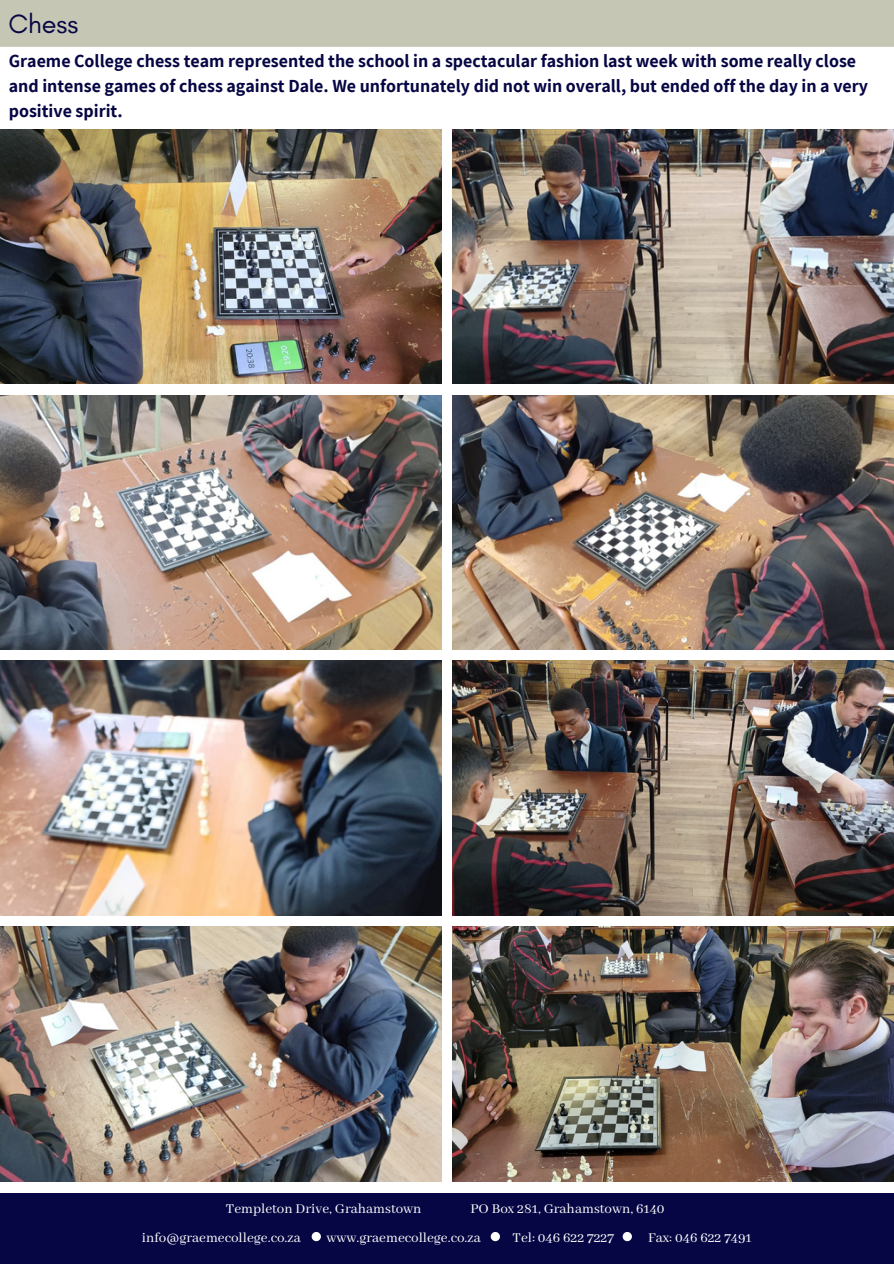
<style>
.page{position:relative;width:894px;height:1264px;background:#fff}
.page>*{position:absolute;margin:0;border:0;box-sizing:border-box;transform-origin:0 0}
.t1{font:27px "Glacial Indifference";color:#060644}
.t2{font:700 18px/24.8px "Assistant";color:#060644}
.t3{font:15px "Abhaya Libre";color:#fff}
</style>
<div class="page">
<img style="left:0;top:129px;width:441px;height:255px">
<img style="left:452px;top:129px;width:441px;height:255px">
<img style="left:0;top:395px;width:441px;height:254px">
<img style="left:452px;top:395px;width:441px;height:254px">
<img style="left:0;top:660px;width:441px;height:255px">
<img style="left:452px;top:660px;width:441px;height:255px">
<img style="left:0;top:926px;width:441px;height:255px">
<img style="left:452px;top:926px;width:441px;height:255px">
<div style="left:0;top:1193px;width:893px;height:70px;background:#060644"></div>
<svg style="left:490px;top:1231px;width:10px;height:10px"></svg>
<svg style="left:622px;top:1231px;width:9px;height:10px"></svg>
<svg style="left:311px;top:1231px;width:10px;height:10px"></svg>
<div style="left:0;top:0;width:893px;height:47px;background:#c6c6b5"></div>
<p class="t1" style="left:8px;top:7px;width:71px">Chess</p>
<p class="t2" style="left:9px;top:48px;width:860px">Graeme College chess team represented the school in a spectacular fashion last week with some really close and intense games of chess against Dale. We unfortunately did not win overall, but ended off the day in a very positive spirit.</p>
<h1 class="t3" style="left:226px;top:1200px;width:197px">Templeton Drive, Grahamstown</h1>
<h1 class="t3" style="left:470px;top:1200px;width:196px">PO Box 281, Grahamstown, 6140</h1>
<h2 class="t3" style="left:142px;top:1228px;width:160px">info@graemecollege.co.za</h2>
<h2 class="t3" style="left:326px;top:1228px;width:156px">www.graemecollege.co.za</h2>
<h2 class="t3" style="left:512px;top:1228px;width:103px">Tel: 046 622 7227</h2>
<h2 class="t3" style="left:648px;top:1228px;width:105px">Fax: 046 622 7491</h2>
</div>
